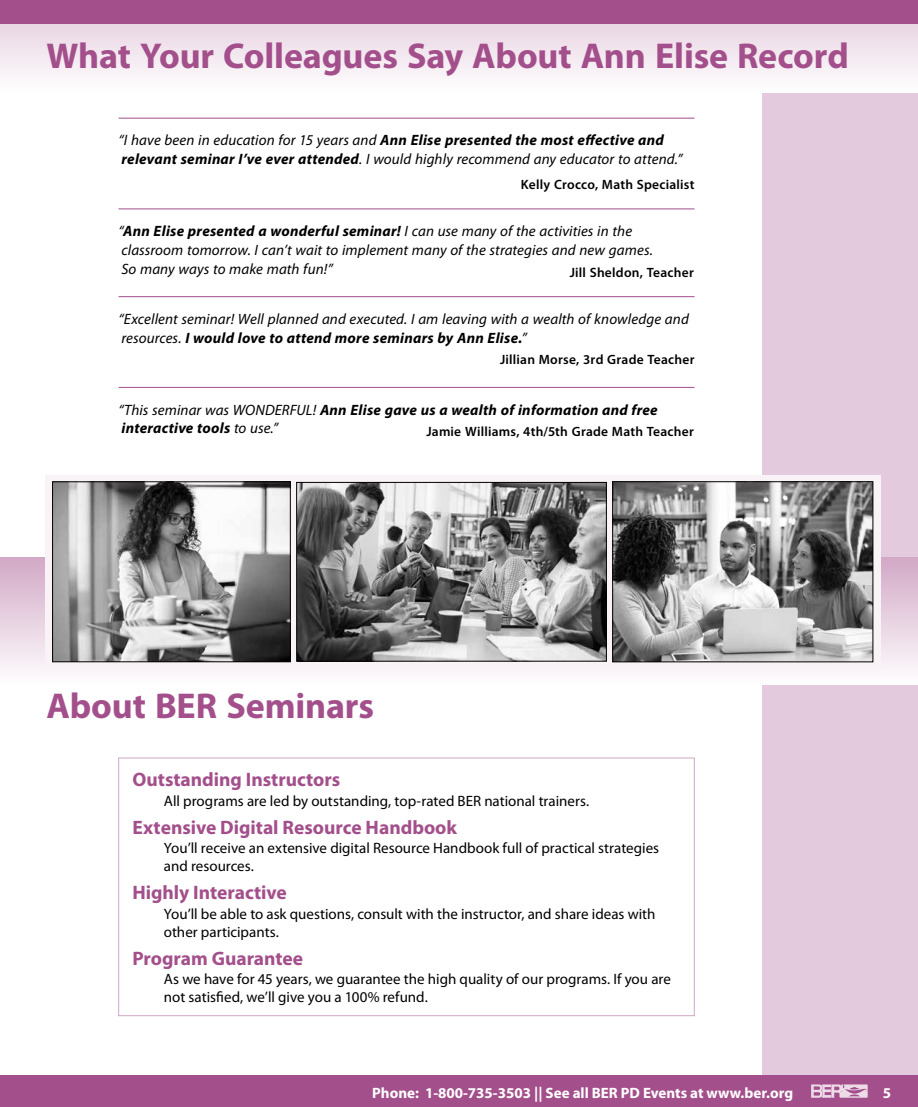
<style>
.page{position:relative;width:918px;height:1107px;background:#fff}
.page>*{position:absolute;margin:0;border:0;box-sizing:border-box;transform-origin:0 0}
.t1{font:700 36px "Myriad Pro";letter-spacing:-.005em;color:#a34f8b}
.t2{font:700 19.5px "Myriad Pro";color:#a34f8b}
.t3{font:italic 15px/18.8px "Myriad Pro";letter-spacing:.005em;color:#000}
.t4{font:15px/18px "Myriad Pro";color:#000}
.t5{font:italic 700 15px/18.8px "Myriad Pro";letter-spacing:.015em;color:#000}
.t6{font:700 15px "Myriad Pro";color:#fff}
.t7{font:600 13.5px "Myriad Pro";letter-spacing:.015em;color:#000}
.s1{font-weight:700}
.s2{font-weight:400}
</style>
<div class="page">
<div style="left:763px;top:0;width:155px;height:1107px;background:#e3cadc"></div>
<div style="left:0;top:1076px;width:918px;height:31px;background:#a34f8b"></div>
<svg style="left:811px;top:1084px;width:57px;height:14px"></svg>
<svg style="left:0;top:24px;width:918px;height:68px"></svg>
<div style="left:0;top:0;width:918px;height:24px;background:#a34f8b"></div>
<hr style="left:118px;top:118px;width:576px;height:1px;background:#a34f8b">
<hr style="left:118px;top:209px;width:576px;height:1px;background:#a34f8b">
<hr style="left:118px;top:296px;width:576px;height:1px;background:#a34f8b">
<hr style="left:118px;top:387px;width:576px;height:1px;background:#a34f8b">
<div style="left:0;top:557px;width:918px;height:128px;background:linear-gradient(to bottom,#d2aac7,#fefdfe)"></div>
<div style="left:118px;top:758px;width:576px;height:258px;border:1px solid #d1a7c5"></div>
<div style="left:45px;top:475px;width:835px;height:194px;background:#f9f3f7"></div>
<img style="left:298px;top:484px;width:307px;height:176px">
<div style="left:296px;top:482px;width:311px;height:180px;border:1px solid #000"></div>
<img style="left:54px;top:483px;width:235px;height:177px">
<div style="left:52px;top:481px;width:239px;height:181px;border:1px solid #000"></div>
<img style="left:614px;top:483px;width:257px;height:177px">
<div style="left:612px;top:481px;width:261px;height:181px;border:1px solid #000"></div>
<h1 class="t1" style="left:46px;top:32px;width:804px">What Your Colleagues Say About Ann Elise Record</h1>
<p class="t3" style="left:118px;top:131px;width:566px">“I have been in education for 15 years and <span class="s1">Ann Elise presented the most effective and relevant seminar I’ve ever attended</span>. I would highly recommend any educator to attend.”</p>
<p class="t7" style="left:521px;top:176px;width:175px">Kelly Crocco, Math Specialist</p>
<p class="t3" style="left:118px;top:221px;width:536px">“<span class="s1">Ann Elise presented a wonderful seminar!</span> I can use many of the activities in the classroom tomorrow. I can’t wait to implement many of the strategies and new games.<br>So many ways to make math fun!”</p>
<p class="t7" style="left:570px;top:263px;width:126px">Jill Sheldon, Teacher</p>
<p class="t3" style="left:118px;top:309px;width:572px">“Excellent seminar! Well planned and executed. I am leaving with a wealth of knowledge and resources. <span class="s1">I would love to attend more seminars by Ann Elise.</span>”</p>
<p class="t7" style="left:500px;top:351px;width:196px">Jillian Morse, 3rd Grade Teacher</p>
<p class="t5" style="left:118px;top:400px;width:541px"><span class="s2">“This seminar was WONDERFUL!</span> Ann Elise gave us a wealth of information and free interactive tools <span class="s2">to use.”</span></p>
<p class="t7" style="left:426px;top:423px;width:269px">Jamie Williams, 4th/5th Grade Math Teacher</p>
<h1 class="t1" style="left:46px;top:682px;width:329px">About BER Seminars</h1>
<h2 class="t2" style="left:132px;top:767px;width:209px">Outstanding Instructors</h2>
<p class="t4" style="left:164px;top:792px;width:427px">All programs are led by outstanding, top-rated BER national trainers.</p>
<h2 class="t2" style="left:132px;top:814px;width:326px">Extensive Digital Resource Handbook</h2>
<p class="t4" style="left:164px;top:839px;width:497px">You’ll receive an extensive digital Resource Handbook full of practical strategies and resources.</p>
<h2 class="t2" style="left:132px;top:880px;width:156px">Highly Interactive</h2>
<p class="t4" style="left:164px;top:904px;width:493px">You’ll be able to ask questions, consult with the instructor, and share ideas with other participants.</p>
<h2 class="t2" style="left:132px;top:945px;width:172px">Program Guarantee</h2>
<p class="t4" style="left:164px;top:970px;width:509px">As we have for 45 years, we guarantee the high quality of our programs. If you are not satisfied, we’ll give you a 100% refund.</p>
<p class="t6" style="left:372px;top:1083px;width:422px">Phone: 1-800-735-3503 || See all BER PD Events at www.ber.org</p>
<p class="t6" style="left:883px;top:1083px;width:10px">5</p>
</div>
